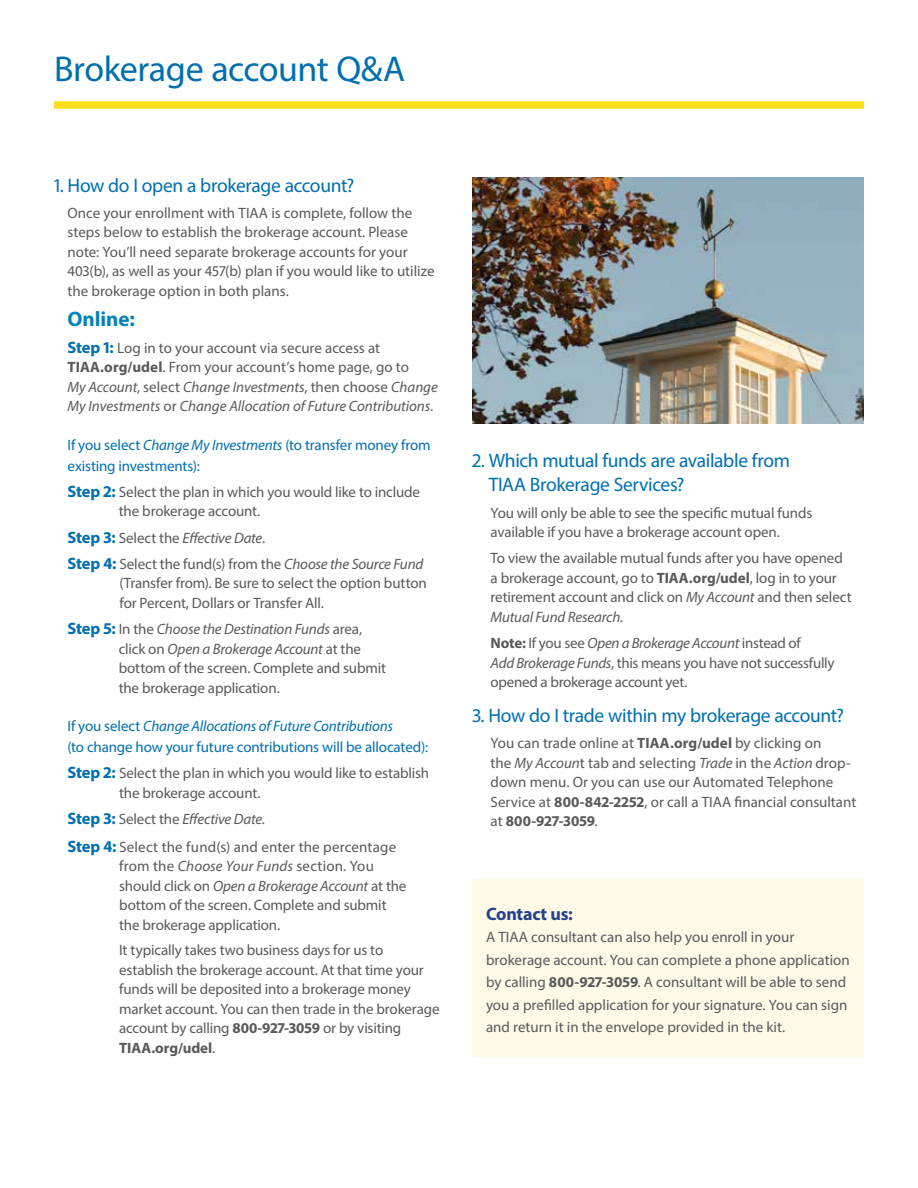
<style>
.page{position:relative;width:918px;height:1188px;background:#fff}
.page>*{position:absolute;margin:0;border:0;box-sizing:border-box;transform-origin:0 0}
.t1{font:36px "Myriad Pro";letter-spacing:-.01em;color:#006faf}
.t2{font:700 21px "Myriad Pro";letter-spacing:-.005em;color:#0082bb}
.t3{font:19.5px/24px "Myriad Pro";letter-spacing:-.02em;color:#006faf}
.t4{font:700 18px "Myriad Pro";letter-spacing:-.01em;color:#25408f}
.t5{font:15px/19.5px "Myriad Pro";letter-spacing:-.005em;color:#58595b}
.t6{font:15px/21px "Myriad Pro";letter-spacing:-.01em;color:#006faf}
.s1{font-weight:700;font-size:16.5px;color:#006faf}
.s2{font-weight:700}
.s3{font-style:italic}
</style>
<div class="page">
<div style="left:472px;top:879px;width:392px;height:177px;background:#fffae8"></div>
<div style="left:54px;top:101px;width:810px;height:8px;background:#ffdf1c"></div>
<img style="left:472px;top:177px;width:392px;height:246px">
<h1 class="t1" style="left:54px;top:47px;width:353px">Brokerage account Q&amp;A</h1>
<h3 class="t3" style="left:54px;top:173px;width:302px">1. How do I open a brokerage account?</h3>
<p class="t5" style="left:68px;top:203px;width:369px">Once your enrollment with TIAA is complete, follow the steps below to establish the brokerage account. Please note: You’ll need separate brokerage accounts for your 403(b), as well as your 457(b) plan if you would like to utilize the brokerage option in both plans.</p>
<h2 class="t2" style="left:68px;top:306px;width:69px">Online:</h2>
<p class="t5" style="left:67px;top:338px;width:372px"><span class="s1">Step 1:</span> Log in to your account via secure access at <span class="s2">TIAA.org/udel</span>. From your account’s home page, go to<br><span class="s3">My Account</span>, select <span class="s3">Change Investments</span>, then choose <span class="s3">Change My Investments</span> or <span class="s3">Change Allocation of Future Contributions</span>.</p>
<p class="t6" style="left:67px;top:434px;width:365px">If you select <span class="s3">Change My Investments</span> (to transfer money from existing investments):</p>
<p class="t5" style="left:119px;top:482px;width:303px;text-indent:-51px"><span class="s1">Step 2:</span> Select the plan in which you would like to include the brokerage account.</p>
<p class="t5" style="left:68px;top:524px;width:357px;line-height:26.2px"><span class="s1">Step 3:</span> Select the <span class="s3">Effective Date</span>.<br><span class="s1">Step 4:</span> Select the fund(s) from the <span class="s3">Choose the Source Fund</span></p>
<p class="t5" style="left:119px;top:573px;width:309px">(Transfer from). Be sure to select the option button for Percent, Dollars or Transfer All.</p>
<p class="t5" style="left:119px;top:619px;width:269px;text-indent:-51px"><span class="s1">Step 5:</span> In the <span class="s3">Choose the Destination Funds</span> area, click on <span class="s3">Open a Brokerage Account</span> at the bottom of the screen. Complete and submit the brokerage application.</p>
<p class="t6" style="left:68px;top:715px;width:362px">If you select <span class="s3">Change Allocations of Future Contributions<br></span>(to change how your future contributions will be allocated):</p>
<p class="t5" style="left:119px;top:763px;width:312px;text-indent:-52px"><span class="s1">Step 2:</span> Select the plan in which you would like to establish the brokerage account.</p>
<p class="t5" style="left:68px;top:805px;width:330px;line-height:27.8px"><span class="s1">Step 3:</span> Select the <span class="s3">Effective Date</span>.<br><span class="s1">Step 4:</span> Select the fund(s) and enter the percentage</p>
<p class="t5" style="left:119px;top:856px;width:289px">from the <span class="s3">Choose Your Funds</span> section. You should click on <span class="s3">Open a Brokerage Account</span> at the bottom of the screen. Complete and submit the brokerage application.</p>
<p class="t5" style="left:119px;top:940px;width:322px">It typically takes two business days for us to establish the brokerage account. At that time your funds will be deposited into a brokerage money market account. You can then trade in the brokerage account by calling <span class="s2">800-927-3059</span> or by visiting <span class="s2">TIAA.org/udel</span>.</p>
<h3 class="t3" style="left:489px;top:448px;width:303px;text-indent:-16px">2. Which mutual funds are available from<br>TIAA Brokerage Services?</h3>
<p class="t5" style="left:491px;top:503px;width:323px">You will only be able to see the specific mutual funds available if you have a brokerage account open.</p>
<p class="t5" style="left:491px;top:548px;width:363px">To view the available mutual funds after you have opened a brokerage account, go to <span class="s2">TIAA.org/udel</span>, log in to your retirement account and click on <span class="s3">My Account</span> and then select <span class="s3">Mutual Fund Research</span>.</p>
<p class="t5" style="left:491px;top:633px;width:345px"><span class="s2">Note:</span> If you see <span class="s3">Open a Brokerage Account</span> instead of<br><span class="s3">Add Brokerage Funds</span>, this means you have not successfully opened a brokerage account yet.</p>
<h3 class="t3" style="left:472px;top:703px;width:373px">3. How do I trade within my brokerage account?</h3>
<p class="t5" style="left:491px;top:733px;width:367px">You can trade online at <span class="s2">TIAA.org/udel</span> by clicking on<br>the <span class="s3">My Accoun</span>t tab and selecting <span class="s3">Trade</span> in the <span class="s3">Action</span> drop&shy;down menu. Or you can use our Automated Telephone Service at <span class="s2">800-842-2252</span>, or call a TIAA financial consultant at <span class="s2">800-927-3059</span>.</p>
<p class="t4" style="left:486px;top:902px;width:88px">Contact us:</p>
<p class="t5" style="left:486px;top:926px;width:365px;line-height:22.5px">A TIAA consultant can also help you enroll in your brokerage account. You can complete a phone application by calling <span class="s2">800-927-3059</span>. A consultant will be able to send you a prefilled application for your signature. You can sign and return it in the envelope provided in the kit.</p>
</div>
